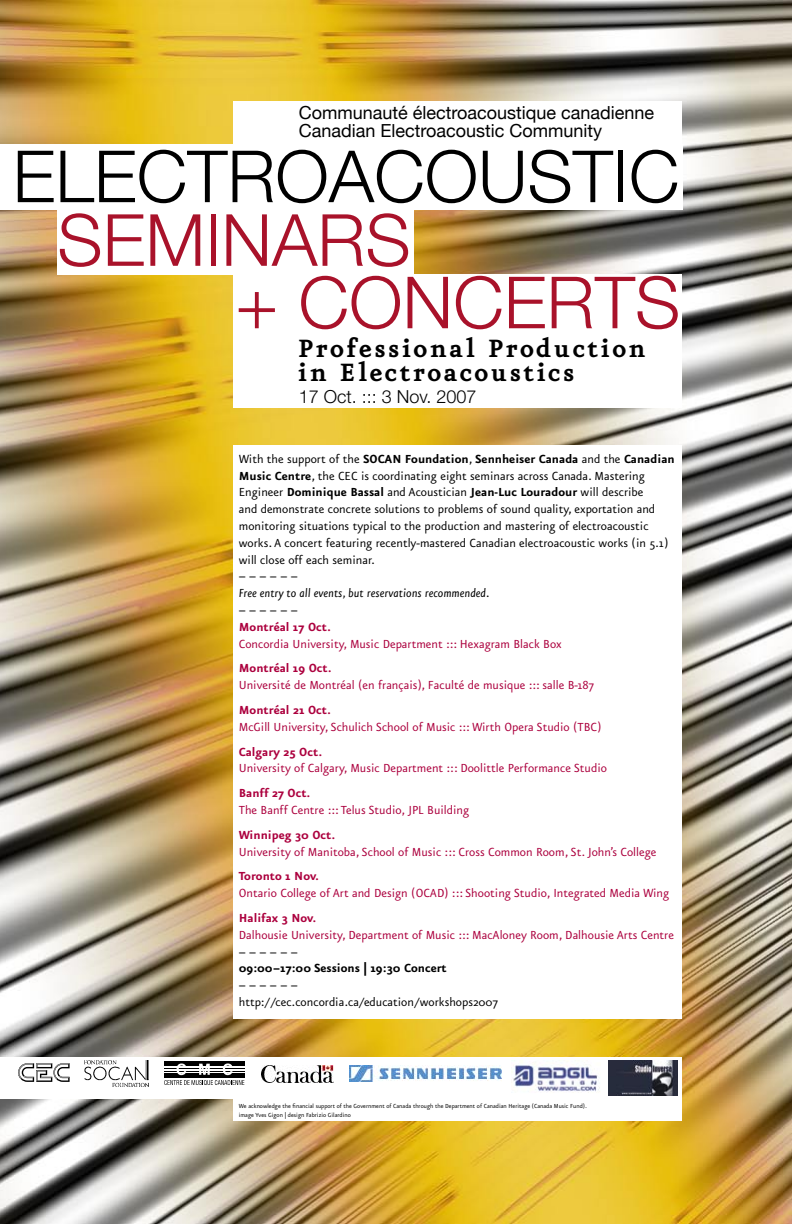
<style>
.page{position:relative;width:792px;height:1224px;background:#fff}
.page>*{position:absolute;margin:0;border:0;box-sizing:border-box;transform-origin:0 0}
.t1{font:300 72px "Helvetica Neue";color:#a9122a}
.t2{font:300 72px "Helvetica Neue";color:#000}
.t3{font:700 30px "Eureka";letter-spacing:.075em;color:#000}
.t4{font:18px "Helvetica Neue";color:#000}
.t5{font:300 18px "Helvetica Neue";color:#000}
.t6{font:14px/16.8px "Eureka Sans";color:#000}
.t7{font:14px "Eureka Sans";color:#ac003e}
.t8{font:700 14px "Eureka Sans";color:#ac003e}
.t9{font:italic 14px "Eureka Sans";color:#000}
.t10{font:700 14px "Eureka Sans";color:#000}
.t11{font:7px "Eureka Sans";color:#000}
.s1{font-weight:700}
</style>
<div class="page">
<img style="left:0;top:0;width:792px;height:1224px">
<div style="left:0;top:144px;width:682px;height:66px;background:#fff"></div>
<div style="left:57px;top:209px;width:356px;height:65px;background:#fff"></div>
<div style="left:234px;top:274px;width:448px;height:65px;background:#fff"></div>
<div style="left:234px;top:335px;width:448px;height:50px;background:#fff"></div>
<div style="left:234px;top:385px;width:448px;height:23px;background:#fff"></div>
<div style="left:234px;top:102px;width:448px;height:43px;background:#fff"></div>
<div style="left:234px;top:445px;width:448px;height:574px;background:#fff"></div>
<div style="left:234px;top:1099px;width:448px;height:22px;background:#fff"></div>
<div style="left:0;top:1057px;width:682px;height:42px;background:#fff"></div>
<svg style="left:18px;top:1063px;width:52px;height:19px"></svg>
<img style="left:85px;top:1061px;width:64px;height:25px">
<div style="left:164px;top:1061px;width:81px;height:16px;background:#000"></div>
<hr style="left:164px;top:1072px;width:81px;height:1px;background:#fff">
<hr style="left:164px;top:1066px;width:81px;height:1px;background:#fff">
<hr style="left:164px;top:1068px;width:81px;height:1px;background:#fff">
<hr style="left:164px;top:1069px;width:81px;height:1px;background:#fff">
<hr style="left:164px;top:1070px;width:81px;height:1px;background:#fff">
<svg style="left:164px;top:1063px;width:80px;height:22px"></svg>
<img style="left:349px;top:1065px;width:153px;height:16px">
<img style="left:608px;top:1060px;width:69px;height:35px">
<img style="left:513px;top:1061px;width:87px;height:32px">
<img style="left:261px;top:1065px;width:73px;height:17px">
<p class="t4" style="left:299px;top:102px;width:357px">Communauté électroacoustique canadienne</p>
<p class="t4" style="left:299px;top:120px;width:305px">Canadian Electroacoustic Community</p>
<p class="t2" style="left:13px;top:133px;width:668px">ELECTROACOUSTIC</p>
<p class="t1" style="left:57px;top:196px;width:355px">SEMINARS</p>
<p class="t1" style="left:235px;top:259px;width:447px">+ CONCERTS</p>
<p class="t3" style="left:298px;top:335px;width:350px">Professional Production</p>
<p class="t3" style="left:298px;top:359px;width:278px">in Electroacoustics</p>
<p class="t5" style="left:299px;top:385px;width:179px">17 Oct. ::: 3 Nov. 2007</p>
<p class="t6" style="left:239px;top:451px;width:437px">With the support of the <span class="s1">SOCAN Foundation</span>, <span class="s1">Sennheiser Canada</span> and the <span class="s1">Canadian Music Centre</span>, the CEC is coordinating eight seminars across Canada. Mastering Engineer <span class="s1">Dominique Bassal</span> and Acoustician <span class="s1">Jean-Luc Louradour</span> will describe<br>and demonstrate concrete solutions to problems of sound quality, exportation and monitoring situations typical to the production and mastering of electroacoustic works. A concert featuring recently-mastered Canadian electroacoustic works (in 5.1) will close off each seminar.</p>
<p class="t6" style="left:239px;top:569px;width:60px">– – – – – –</p>
<p class="t9" style="left:239px;top:587px;width:252px">Free entry to all events, but reservations recommended.</p>
<p class="t6" style="left:239px;top:602px;width:60px">– – – – – –</p>
<p class="t8" style="left:239px;top:620px;width:94px">Montréal 17 Oct.</p>
<p class="t7" style="left:239px;top:637px;width:324px">Concordia University, Music Department ::: Hexagram Black Box</p>
<p class="t8" style="left:239px;top:661px;width:94px">Montréal 19 Oct.</p>
<p class="t7" style="left:239px;top:679px;width:357px">Université de Montréal (en français), Faculté de musique ::: salle B-187</p>
<p class="t8" style="left:239px;top:703px;width:94px">Montréal 21 Oct.</p>
<p class="t7" style="left:239px;top:720px;width:364px">McGill University, Schulich School of Music ::: Wirth Opera Studio (TBC)</p>
<p class="t8" style="left:239px;top:745px;width:85px">Calgary 25 Oct.</p>
<p class="t7" style="left:239px;top:762px;width:370px">University of Calgary, Music Department ::: Doolittle Performance Studio</p>
<p class="t8" style="left:239px;top:786px;width:73px">Banff 27 Oct.</p>
<p class="t7" style="left:239px;top:803px;width:232px">The Banff Centre ::: Telus Studio, JPL Building</p>
<p class="t8" style="left:239px;top:828px;width:98px">Winnipeg 30 Oct.</p>
<p class="t7" style="left:239px;top:845px;width:419px">University of Manitoba, School of Music ::: Cross Common Room, St. John’s College</p>
<p class="t8" style="left:239px;top:869px;width:82px">Toronto 1 Nov.</p>
<p class="t7" style="left:239px;top:887px;width:432px">Ontario College of Art and Design (OCAD) ::: Shooting Studio, Integrated Media Wing</p>
<p class="t8" style="left:239px;top:911px;width:79px">Halifax 3 Nov.</p>
<p class="t7" style="left:239px;top:928px;width:437px">Dalhousie University, Department of Music ::: MacAloney Room, Dalhousie Arts Centre</p>
<p class="t6" style="left:239px;top:944px;width:60px">– – – – – –</p>
<p class="t10" style="left:239px;top:961px;width:210px">09:00–17:00 Sessions | 19:30 Concert</p>
<p class="t6" style="left:239px;top:977px;width:60px">– – – – – –</p>
<p class="t6" style="left:239px;top:994px;width:261px">http://cec.concordia.ca/education/workshops2007</p>
<p class="t11" style="left:239px;top:1103px;width:350px">We acknowledge the financial support of the Government of Canada through the Department of Canadian Heritage (Canada Music Fund).</p>
<p class="t11" style="left:239px;top:1112px;width:113px">image Yves Gigon | design Fabrizio Gilardino</p>
</div>
